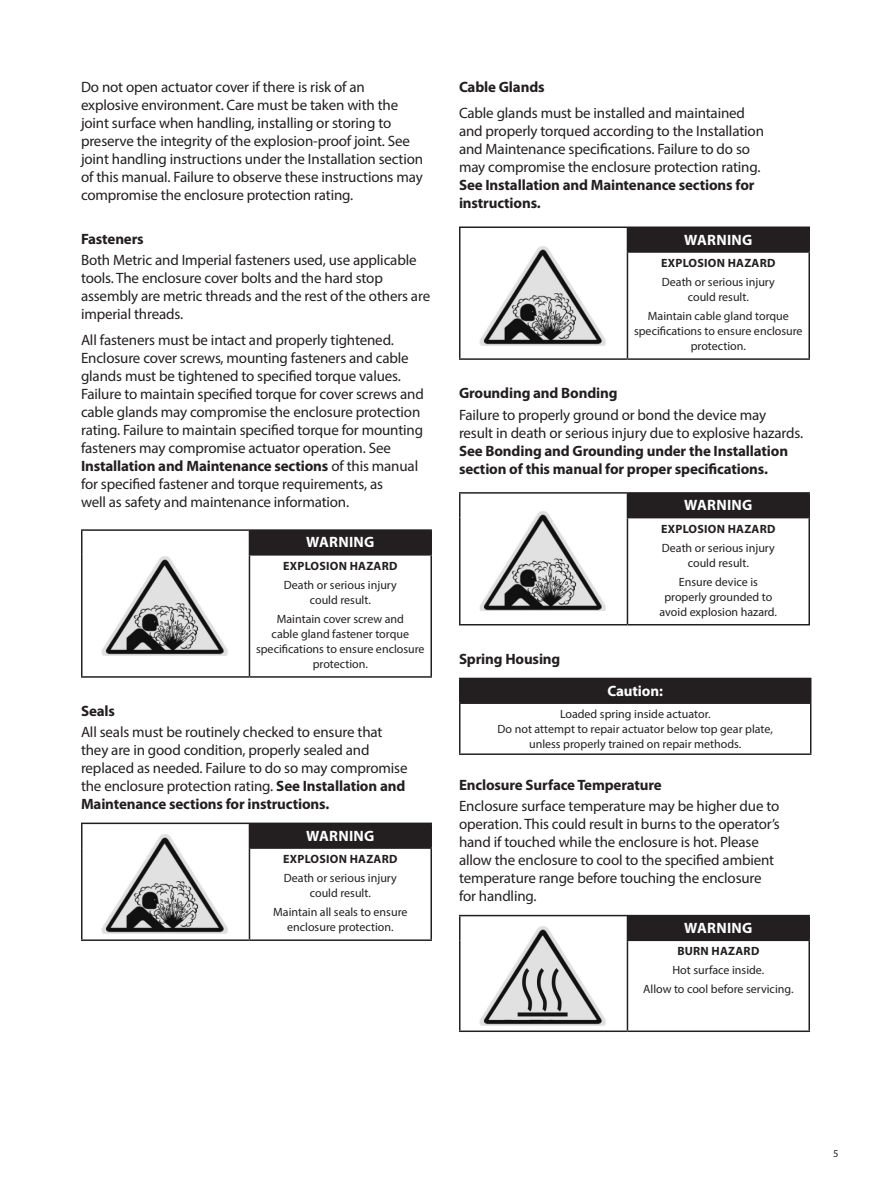
<style>
.page{position:relative;width:891px;height:1188px;background:#fff}
.page>*{position:absolute;margin:0;border:0;box-sizing:border-box;transform-origin:0 0}
.Body_Copy{font:15px/18px "Myriad Pro";letter-spacing:-.01em;color:#231f20}
.body_copy_space_befo{font:15px/18px "Myriad Pro";letter-spacing:-.01em;color:#231f20}
.heading_2{font:700 15px "Myriad Pro";letter-spacing:-.01em;color:#231f20}
.warning_reverse{font:700 15px "Myriad Pro";letter-spacing:.02em;color:#fff}
.notice_head{font:700 15px "Myriad Pro";letter-spacing:-.01em;color:#fff}
.warning_text{font:12px/15px "Myriad Pro";color:#231f20;text-align:center}
.notice_text{font:12px/15px "Myriad Pro";color:#231f20;text-align:center}
.warning_title{font:700 12px "Myriad Pro";letter-spacing:.02em;color:#231f20}
.t1{font:10.5px "Myriad Pro";color:#231f20}
.s1{font-weight:700}
</style>
<div class="page">
<div style="left:249px;top:530px;width:182px;height:25px;background:#231f20"></div>
<hr style="left:81px;top:529px;width:168px;height:2px;background:#231f20">
<svg style="left:81px;top:531px;width:1px;height:24px"></svg>
<hr style="left:249px;top:529px;width:183px;height:2px;background:#231f20">
<hr style="left:430px;top:531px;width:2px;height:23px;background:#231f20">
<hr style="left:81px;top:555px;width:1px;height:121px;background:#231f20">
<hr style="left:249px;top:554px;width:183px;height:2px;background:#231f20">
<hr style="left:249px;top:556px;width:1px;height:120px;background:#231f20">
<hr style="left:430px;top:556px;width:2px;height:120px;background:#231f20">
<hr style="left:81px;top:676px;width:168px;height:2px;background:#231f20">
<hr style="left:249px;top:676px;width:183px;height:2px;background:#231f20">
<img style="left:102px;top:556px;width:126px;height:99px">
<div style="left:249px;top:823px;width:182px;height:25px;background:#231f20"></div>
<hr style="left:81px;top:823px;width:168px;height:1px;background:#231f20">
<svg style="left:81px;top:824px;width:1px;height:24px"></svg>
<hr style="left:249px;top:823px;width:183px;height:1px;background:#231f20">
<hr style="left:430px;top:824px;width:2px;height:23px;background:#231f20">
<hr style="left:81px;top:848px;width:1px;height:91px;background:#231f20">
<hr style="left:249px;top:847px;width:183px;height:2px;background:#231f20">
<hr style="left:249px;top:849px;width:1px;height:90px;background:#231f20">
<hr style="left:430px;top:849px;width:2px;height:90px;background:#231f20">
<hr style="left:81px;top:939px;width:168px;height:2px;background:#231f20">
<hr style="left:249px;top:939px;width:183px;height:2px;background:#231f20">
<img style="left:102px;top:834px;width:126px;height:100px">
<div style="left:627px;top:227px;width:182px;height:25px;background:#231f20"></div>
<hr style="left:459px;top:226px;width:168px;height:2px;background:#231f20">
<svg style="left:459px;top:228px;width:1px;height:24px"></svg>
<hr style="left:627px;top:226px;width:183px;height:2px;background:#231f20">
<hr style="left:808px;top:228px;width:2px;height:23px;background:#231f20">
<hr style="left:459px;top:252px;width:1px;height:106px;background:#231f20">
<hr style="left:627px;top:251px;width:183px;height:2px;background:#231f20">
<hr style="left:627px;top:253px;width:1px;height:105px;background:#231f20">
<hr style="left:808px;top:253px;width:2px;height:105px;background:#231f20">
<hr style="left:459px;top:358px;width:168px;height:2px;background:#231f20">
<hr style="left:627px;top:358px;width:183px;height:2px;background:#231f20">
<img style="left:480px;top:246px;width:126px;height:99px">
<div style="left:627px;top:493px;width:182px;height:25px;background:#231f20"></div>
<hr style="left:459px;top:492px;width:168px;height:2px;background:#231f20">
<svg style="left:459px;top:494px;width:1px;height:24px"></svg>
<hr style="left:627px;top:492px;width:183px;height:2px;background:#231f20">
<hr style="left:808px;top:494px;width:2px;height:23px;background:#231f20">
<hr style="left:459px;top:518px;width:1px;height:106px;background:#231f20">
<hr style="left:627px;top:517px;width:183px;height:1px;background:#231f20">
<hr style="left:627px;top:518px;width:1px;height:106px;background:#231f20">
<hr style="left:808px;top:518px;width:2px;height:106px;background:#231f20">
<hr style="left:459px;top:624px;width:168px;height:2px;background:#231f20">
<hr style="left:627px;top:624px;width:183px;height:2px;background:#231f20">
<img style="left:480px;top:511px;width:126px;height:100px">
<div style="left:460px;top:678px;width:351px;height:25px;background:#231f20"></div>
<hr style="left:459px;top:678px;width:353px;height:1px;background:#231f20">
<svg style="left:459px;top:679px;width:1px;height:23px"></svg>
<hr style="left:810px;top:679px;width:2px;height:23px;background:#231f20">
<hr style="left:459px;top:702px;width:353px;height:2px;background:#231f20">
<hr style="left:459px;top:704px;width:1px;height:49px;background:#231f20">
<hr style="left:810px;top:704px;width:2px;height:49px;background:#231f20">
<hr style="left:459px;top:753px;width:353px;height:2px;background:#231f20">
<div style="left:627px;top:916px;width:182px;height:24px;background:#231f20"></div>
<hr style="left:459px;top:915px;width:168px;height:1px;background:#231f20">
<svg style="left:459px;top:916px;width:1px;height:24px"></svg>
<hr style="left:627px;top:915px;width:183px;height:1px;background:#231f20">
<hr style="left:808px;top:916px;width:2px;height:24px;background:#231f20">
<hr style="left:459px;top:940px;width:1px;height:91px;background:#231f20">
<hr style="left:627px;top:940px;width:183px;height:1px;background:#231f20">
<hr style="left:627px;top:941px;width:1px;height:90px;background:#231f20">
<hr style="left:808px;top:941px;width:2px;height:90px;background:#231f20">
<hr style="left:459px;top:1031px;width:168px;height:1px;background:#231f20">
<hr style="left:627px;top:1031px;width:183px;height:1px;background:#231f20">
<img style="left:480px;top:926px;width:126px;height:99px">
<p class="body_copy_space_befo" style="left:81px;top:78px;width:344px">Do not open actuator cover if there is risk of an explosive environment. Care must be taken with the joint surface when handling, installing or storing to preserve the integrity of the explosion-proof joint. See joint handling instructions under the Installation section of this manual. Failure to observe these instructions may compromise the enclosure protection rating.</p>
<p class="heading_2" style="left:81px;top:230px;width:64px">Fasteners</p>
<p class="Body_Copy" style="left:81px;top:251px;width:351px">Both Metric and Imperial fasteners used, use applicable tools. The enclosure cover bolts and the hard stop assembly are metric threads and the rest of the others are imperial threads.</p>
<p class="Body_Copy" style="left:81px;top:331px;width:344px">All fasteners must be intact and properly tightened.<br>Enclosure cover screws, mounting fasteners and cable glands must be tightened to specified torque values.<br>Failure to maintain specified torque for cover screws and cable glands may compromise the enclosure protection rating. Failure to maintain specified torque for mounting fasteners may compromise actuator operation. See <span class="s1">Installation and Maintenance sections</span> of this manual for specified fastener and torque requirements, as<br>well as safety and maintenance information.</p>
<p class="warning_reverse" style="left:306px;top:533px;width:70px">WARNING</p>
<p class="warning_title" style="left:283px;top:558px;width:116px">EXPLOSION HAZARD</p>
<p class="warning_text" style="left:284px;top:577px;width:114px">Death or serious injury could result.</p>
<p class="warning_text" style="left:256px;top:611px;width:170px">Maintain cover screw and<br>cable gland fastener torque specifications to ensure enclosure protection.</p>
<p class="heading_2" style="left:81px;top:701px;width:36px">Seals</p>
<p class="Body_Copy" style="left:81px;top:722px;width:328px">All seals must be routinely checked to ensure that they are in good condition, properly sealed and replaced as needed. Failure to do so may compromise the enclosure protection rating. <span class="s1">See Installation and Maintenance sections for instructions.</span></p>
<p class="warning_reverse" style="left:306px;top:826px;width:70px">WARNING</p>
<p class="warning_title" style="left:283px;top:851px;width:116px">EXPLOSION HAZARD</p>
<p class="warning_text" style="left:284px;top:870px;width:114px">Death or serious injury could result.</p>
<p class="warning_text" style="left:273px;top:904px;width:136px">Maintain all seals to ensure enclosure protection.</p>
<p class="heading_2" style="left:459px;top:77px;width:87px">Cable Glands</p>
<p class="Body_Copy" style="left:459px;top:104px;width:306px">Cable glands must be installed and maintained and properly torqued according to the Installation and Maintenance specifications. Failure to do so may compromise the enclosure protection rating.<br><span class="s1">See Installation and Maintenance sections for instructions.</span></p>
<p class="warning_reverse" style="left:684px;top:230px;width:70px">WARNING</p>
<p class="warning_title" style="left:661px;top:255px;width:116px">EXPLOSION HAZARD</p>
<p class="warning_text" style="left:662px;top:274px;width:114px">Death or serious injury could result.</p>
<p class="warning_text" style="left:634px;top:308px;width:170px">Maintain cable gland torque specifications to ensure enclosure protection.</p>
<p class="heading_2" style="left:459px;top:383px;width:160px">Grounding and Bonding</p>
<p class="Body_Copy" style="left:459px;top:406px;width:346px">Failure to properly ground or bond the device may result in death or serious injury due to explosive hazards.<br><span class="s1">See Bonding and Grounding under the Installation section of this manual for proper specifications.</span></p>
<p class="warning_reverse" style="left:684px;top:495px;width:70px">WARNING</p>
<p class="warning_title" style="left:661px;top:521px;width:116px">EXPLOSION HAZARD</p>
<p class="warning_text" style="left:662px;top:540px;width:114px">Death or serious injury could result.</p>
<p class="warning_text" style="left:660px;top:574px;width:119px">Ensure device is properly grounded to avoid explosion hazard.</p>
<p class="heading_2" style="left:459px;top:649px;width:103px">Spring Housing</p>
<p class="notice_head" style="left:608px;top:681px;width:57px">Caution:</p>
<p class="notice_text" style="left:498px;top:706px;width:277px">Loaded spring inside actuator.<br>Do not attempt to repair actuator below top gear plate, unless properly trained on repair methods.</p>
<p class="heading_2" style="left:459px;top:775px;width:204px">Enclosure Surface Temperature</p>
<p class="Body_Copy" style="left:459px;top:796px;width:322px">Enclosure surface temperature may be higher due to operation. This could result in burns to the operator’s hand if touched while the enclosure is hot. Please allow the enclosure to cool to the specified ambient temperature range before touching the enclosure for handling.</p>
<p class="warning_reverse" style="left:684px;top:918px;width:70px">WARNING</p>
<p class="warning_title" style="left:677px;top:943px;width:83px">BURN HAZARD</p>
<p class="warning_text" style="left:672px;top:963px;width:93px">Hot surface inside.</p>
<p class="warning_text" style="left:643px;top:982px;width:152px">Allow to cool before servicing.</p>
<p class="t1" style="left:833px;top:1147px;width:7px">5</p>
</div>
